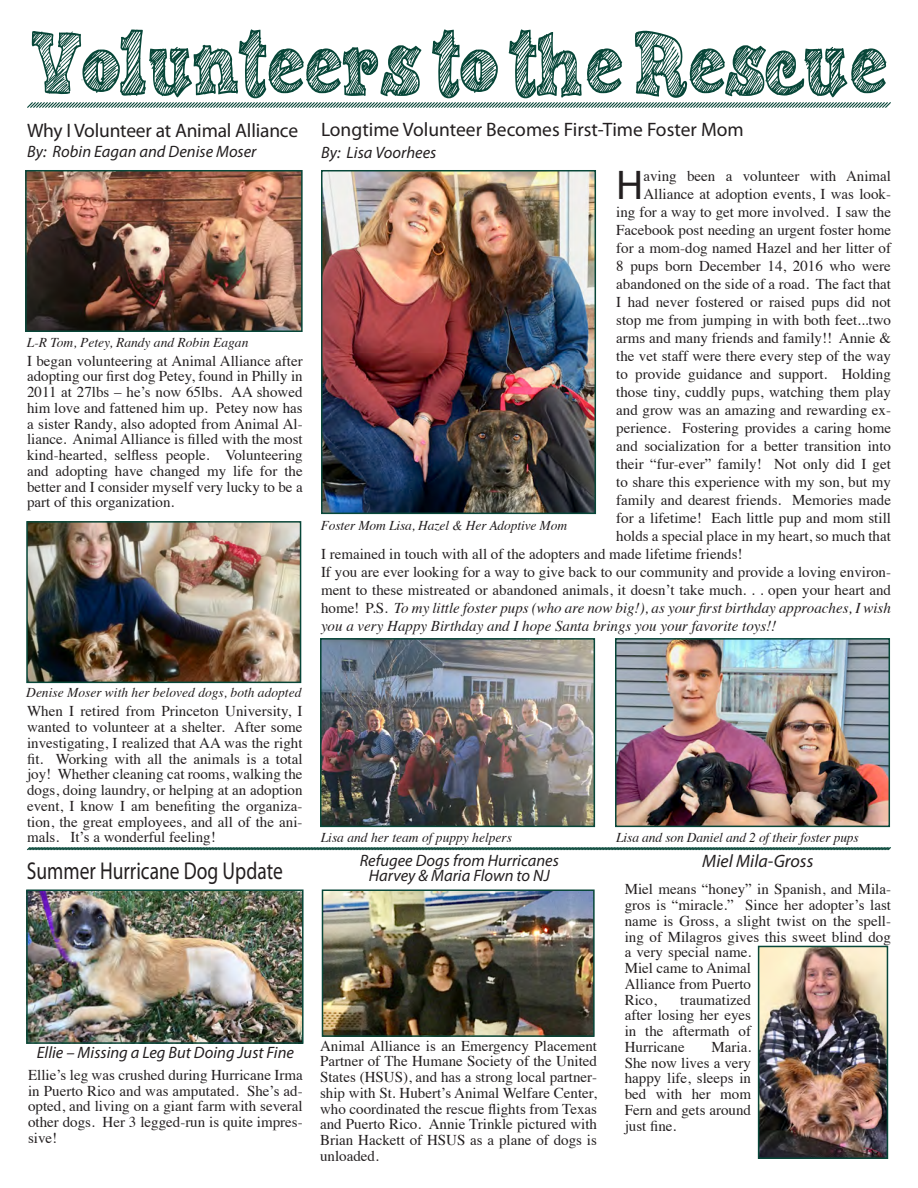
<style>
.page{position:relative;width:918px;height:1188px;background:#fff}
.page>*{position:absolute;margin:0;border:0;box-sizing:border-box;transform-origin:0 0}
.t1{font:71.25px "Sketch Nice";color:#084739;scale:.8 1}
.t2{font:41.7px "Myriad Pro";color:#231f20}
.t3{font:24.3px "Myriad Pro";color:#231f20;scale:.8 1}
.t4{font:19.5px "Myriad Pro";letter-spacing:-.005em;color:#231f20}
.t5{font:italic 18px "Myriad Pro";color:#231f20}
.t6{font:italic 16.5px "Myriad Pro";color:#231f20}
.t7{font:15px/15.8px "Times";color:#231f20;text-align:justify}
.t8{font:italic 13.5px "Times";color:#231f20}
.s1{font-style:italic}
</style>
<div class="page">
<svg style="left:27px;top:102px;width:864px;height:6px;background:#8daaa4"></svg>
<img style="left:28px;top:173px;width:272px;height:156px">
<div style="left:25px;top:170px;width:278px;height:162px;border:2px solid #084739"></div>
<img style="left:29px;top:524px;width:269px;height:156px">
<div style="left:26px;top:521px;width:275px;height:162px;border:2px solid #084739"></div>
<img style="left:324px;top:173px;width:269px;height:338px">
<div style="left:321px;top:170px;width:275px;height:344px;border:2px solid #084739"></div>
<img style="left:618px;top:641px;width:269px;height:183px">
<div style="left:615px;top:638px;width:275px;height:189px;border:2px solid #084739"></div>
<img style="left:323px;top:641px;width:269px;height:183px">
<div style="left:320px;top:638px;width:275px;height:189px;border:2px solid #084739"></div>
<svg style="left:27px;top:847px;width:864px;height:4px"></svg>
<img style="left:29px;top:892px;width:272px;height:149px">
<div style="left:26px;top:889px;width:278px;height:155px;border:2px solid #084739"></div>
<img style="left:761px;top:949px;width:124px;height:207px">
<div style="left:758px;top:946px;width:130px;height:213px;border:2px solid #084739"></div>
<img style="left:325px;top:892px;width:267px;height:142px">
<div style="left:322px;top:889px;width:273px;height:148px;border:2px solid #084739"></div>
<p class="t1" style="left:31px;top:14px;width:1071px">Volunteers to the Rescue</p>
<p class="t4" style="left:27px;top:119px;width:273px">Why I Volunteer at Animal Alliance</p>
<p class="t6" style="left:27px;top:141px;width:231px">By: Robin Eagan and Denise Moser</p>
<p class="t4" style="left:321px;top:118px;width:424px">Longtime Volunteer Becomes First-Time Foster Mom</p>
<p class="t6" style="left:321px;top:142px;width:117px">By: Lisa Voorhees</p>
<p class="t2" style="left:616px;top:160px;width:29px">H</p>
<p class="t7" style="left:643px;top:167px;width:249px">aving been a volunteer with Animal</p>
<p class="t7" style="left:643px;top:185px;width:249px">Alliance at adoption events, I was look-</p>
<p class="t7" style="left:616px;top:203px;width:276px">ing for a way to get more involved. I saw the</p>
<p class="t7" style="left:616px;top:221px;width:276px">Facebook post needing an urgent foster home</p>
<p class="t7" style="left:616px;top:239px;width:276px">for a mom-dog named Hazel and her litter of</p>
<p class="t7" style="left:616px;top:257px;width:276px">8 pups born December 14, 2016 who were</p>
<p class="t7" style="left:616px;top:275px;width:276px">abandoned on the side of a road. The fact that</p>
<p class="t7" style="left:616px;top:293px;width:276px">I had never fostered or raised pups did not</p>
<p class="t7" style="left:616px;top:311px;width:276px">stop me from jumping in with both feet...two</p>
<p class="t7" style="left:616px;top:329px;width:276px">arms and many friends and family!! Annie &amp;</p>
<p class="t7" style="left:616px;top:347px;width:276px">the vet staff were there every step of the way</p>
<p class="t7" style="left:616px;top:365px;width:276px">to provide guidance and support. Holding</p>
<p class="t7" style="left:616px;top:383px;width:276px">those tiny, cuddly pups, watching them play</p>
<p class="t7" style="left:616px;top:401px;width:276px">and grow was an amazing and rewarding ex-</p>
<p class="t7" style="left:616px;top:419px;width:276px">perience. Fostering provides a caring home</p>
<p class="t7" style="left:616px;top:437px;width:276px">and socialization for a better transition into</p>
<p class="t7" style="left:616px;top:455px;width:276px">their “fur-ever” family! Not only did I get</p>
<p class="t7" style="left:616px;top:473px;width:276px">to share this experience with my son, but my</p>
<p class="t7" style="left:616px;top:491px;width:276px">family and dearest friends. Memories made</p>
<p class="t7" style="left:616px;top:509px;width:276px">for a lifetime! Each little pup and mom still</p>
<p class="t7" style="left:616px;top:527px;width:276px">holds a special place in my heart, so much that</p>
<p class="t7" style="left:321px;top:545px;width:423px">I remained in touch with all of the adopters and made lifetime friends!</p>
<p class="t7" style="left:321px;top:562px;width:572px;line-height:18px">If you are ever looking for a way to give back to our community and provide a loving environ&shy;ment to these mistreated or abandoned animals, it doesn’t take much. . . open your heart and home! P.S. <span class="s1">To my little foster pups (who are now big!), as your first birthday approaches, I wish you a very Happy Birthday and I hope Santa brings you your favorite toys!!</span></p>
<p class="t8" style="left:27px;top:331px;width:223px">L-R Tom, Petey, Randy and Robin Eagan</p>
<p class="t7" style="left:27px;top:351px;width:277px">I began volunteering at Animal Alliance after adopting our first dog Petey, found in Philly in 2011 at 27lbs – he’s now 65lbs. AA showed him love and fattened him up. Petey now has a sister Randy, also adopted from Animal Al&shy;liance. Animal Alliance is filled with the most kind-hearted, selfless people. Volunteering and adopting have changed my life for the better and I consider myself very lucky to be a part of this organization.</p>
<p class="t8" style="left:321px;top:514px;width:248px">Foster Mom Lisa, Hazel &amp; Her Adoptive Mom</p>
<p class="t8" style="left:26px;top:681px;width:277px">Denise Moser with her beloved dogs, both adopted</p>
<p class="t7" style="left:27px;top:702px;width:277px">When I retired from Princeton University, I wanted to volunteer at a shelter. After some investigating, I realized that AA was the right fit. Working with all the animals is a total joy! Whether cleaning cat rooms, walking the dogs, doing laundry, or helping at an adoption event, I know I am benefiting the organiza&shy;tion, the great employees, and all of the ani&shy;mals. It’s a wonderful feeling!</p>
<p class="t3" style="left:27px;top:856px;width:321px">Summer Hurricane Dog Update</p>
<p class="t6" style="left:37px;top:1042px;width:259px">Ellie – Missing a Leg But Doing Just Fine</p>
<p class="t7" style="left:28px;top:1066px;width:276px">Ellie’s leg was crushed during Hurricane Irma in Puerto Rico and was amputated. She’s ad&shy;opted, and living on a giant farm with several other dogs. Her 3 legged-run is quite impres&shy;sive!</p>
<p class="t8" style="left:321px;top:826px;width:193px">Lisa and her team of puppy helpers</p>
<p class="t8" style="left:616px;top:826px;width:244px">Lisa and son Daniel and 2 of their foster pups</p>
<p class="t5" style="left:702px;top:850px;width:113px">Miel Mila-Gross</p>
<p class="t7" style="left:625px;top:880px;width:268px;text-align:left">Miel means “honey” in Spanish, and Mila&shy;gros is “miracle.” Since her adopter’s last name is Gross, a slight twist on the spell&shy;ing of Milagros gives this sweet blind dog a very special name.<br>Miel came to Animal<br>Alliance from Puerto<br>Rico,</p>
<p class="t6" style="left:360px;top:850px;width:201px">Refugee Dogs from Hurricanes</p>
<p class="t6" style="left:369px;top:865px;width:182px">Harvey &amp; Maria Flown to NJ</p>
<p class="t7" style="left:625px;top:991px;width:128px;text-indent:56px">traumatized after losing her eyes in the aftermath of Hurricane</p>
<p class="t7" style="left:320px;top:1036px;width:278px">Animal Alliance is an Emergency Placement Partner of The Humane Society of the United States (HSUS), and has a strong local partner&shy;ship with St. Hubert’s Animal Welfare Center, who coordinated the rescue flights from Texas and Puerto Rico. Annie Trinkle pictured with Brian Hackett of HSUS as a plane of dogs is unloaded.</p>
<p class="t7" style="left:625px;top:1038px;width:128px;text-indent:87px">Maria.<br>She now lives a very happy life, sleeps in bed with her mom Fern and gets around just fine.</p>
</div>
